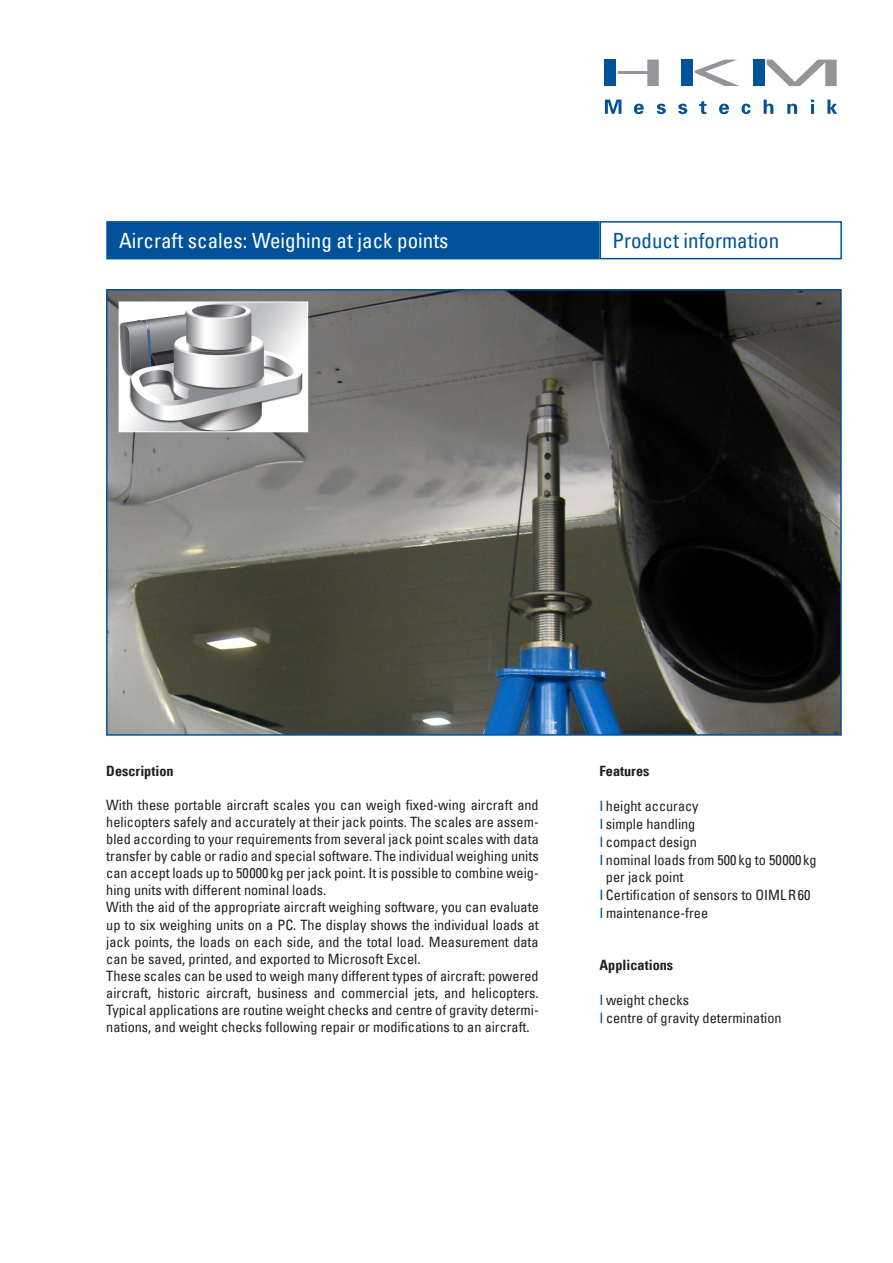
<style>
.page{position:relative;width:893px;height:1263px;background:#fff}
.page>*{position:absolute;margin:0;border:0;box-sizing:border-box;transform-origin:0 0}
.t1{font:condensed 21px "Univers";color:#fff}
.t2{font:condensed 21px "Univers";color:#01529b}
.t3{font:condensed 14.25px/17.1px "Univers";color:#231f20}
.t4{font:700 condensed 14.25px "Univers";color:#231f20}
</style>
<div class="page">
<div style="left:106px;top:221px;width:494px;height:38px;background:#01529b;border:2px solid #01529b"></div>
<div style="left:600px;top:221px;width:242px;height:38px;border:2px solid #01529b"></div>
<svg style="left:605px;top:100px;width:16px;height:14px"></svg>
<svg style="left:634px;top:104px;width:10px;height:10px"></svg>
<svg style="left:657px;top:104px;width:9px;height:10px"></svg>
<svg style="left:678px;top:104px;width:9px;height:10px"></svg>
<svg style="left:699px;top:101px;width:7px;height:13px"></svg>
<svg style="left:719px;top:104px;width:10px;height:10px"></svg>
<svg style="left:741px;top:104px;width:10px;height:10px"></svg>
<svg style="left:764px;top:100px;width:9px;height:14px"></svg>
<svg style="left:787px;top:104px;width:10px;height:10px"></svg>
<svg style="left:811px;top:100px;width:3px;height:14px"></svg>
<svg style="left:827px;top:100px;width:10px;height:14px"></svg>
<div style="left:605px;top:60px;width:11px;height:26px;background:#01529b"></div>
<div style="left:682px;top:60px;width:11px;height:26px;background:#01529b"></div>
<div style="left:753px;top:60px;width:12px;height:26px;background:#01529b"></div>
<svg style="left:618px;top:60px;width:41px;height:26px"></svg>
<svg style="left:695px;top:60px;width:44px;height:26px"></svg>
<svg style="left:766px;top:60px;width:71px;height:26px"></svg>
<img style="left:109px;top:292px;width:730px;height:441px">
<div style="left:106px;top:289px;width:736px;height:447px;border:2px solid #01529b"></div>
<img style="left:121px;top:304px;width:185px;height:126px">
<div style="left:119px;top:302px;width:189px;height:130px;border:1px solid #fff"></div>
<h1 class="t1" style="left:119px;top:227px;width:331px">Aircraft scales: Weighing at jack points</h1>
<h1 class="t2" style="left:612px;top:227px;width:168px">Product information</h1>
<p class="t4" style="left:106px;top:762px;width:69px">Description</p>
<p class="t3" style="left:106px;top:796px;width:434px">With these portable aircraft scales you can weigh fixed-wing aircraft and helicopters safely and accurately at their jack points. The scales are assem&shy;bled according to your requirements from several jack point scales with data transfer by cable or radio and special software. The individual weighing units can accept loads up to 50000 kg per jack point. It is possible to combine weig&shy;hing units with different nominal loads.<br>With the aid of the appropriate aircraft weighing software, you can evaluate up to six weighing units on a PC. The display shows the individual loads at jack points, the loads on each side, and the total load. Measurement data can be saved, printed, and exported to Microsoft Excel.<br>These scales can be used to weigh many different types of aircraft: powered aircraft, historic aircraft, business and commercial jets, and helicopters.<br>Typical applications are routine weight checks and centre of gravity determi&shy;nations, and weight checks following repair or modifications to an aircraft.</p>
<p class="t4" style="left:600px;top:762px;width:51px">Features</p>
<p class="t3" style="left:606px;top:796px;width:212px;line-height:17.9px">height accuracy<br>simple handling<br>compact design<br>nominal loads from 500 kg to 50000 kg per jack point<br>Certification of sensors to OIMLR60 maintenance-free</p>
<p class="t4" style="left:600px;top:956px;width:75px">Applications</p>
<p class="t3" style="left:606px;top:991px;width:177px;line-height:18px">weight checks<br>centre of gravity determination</p>
</div>
